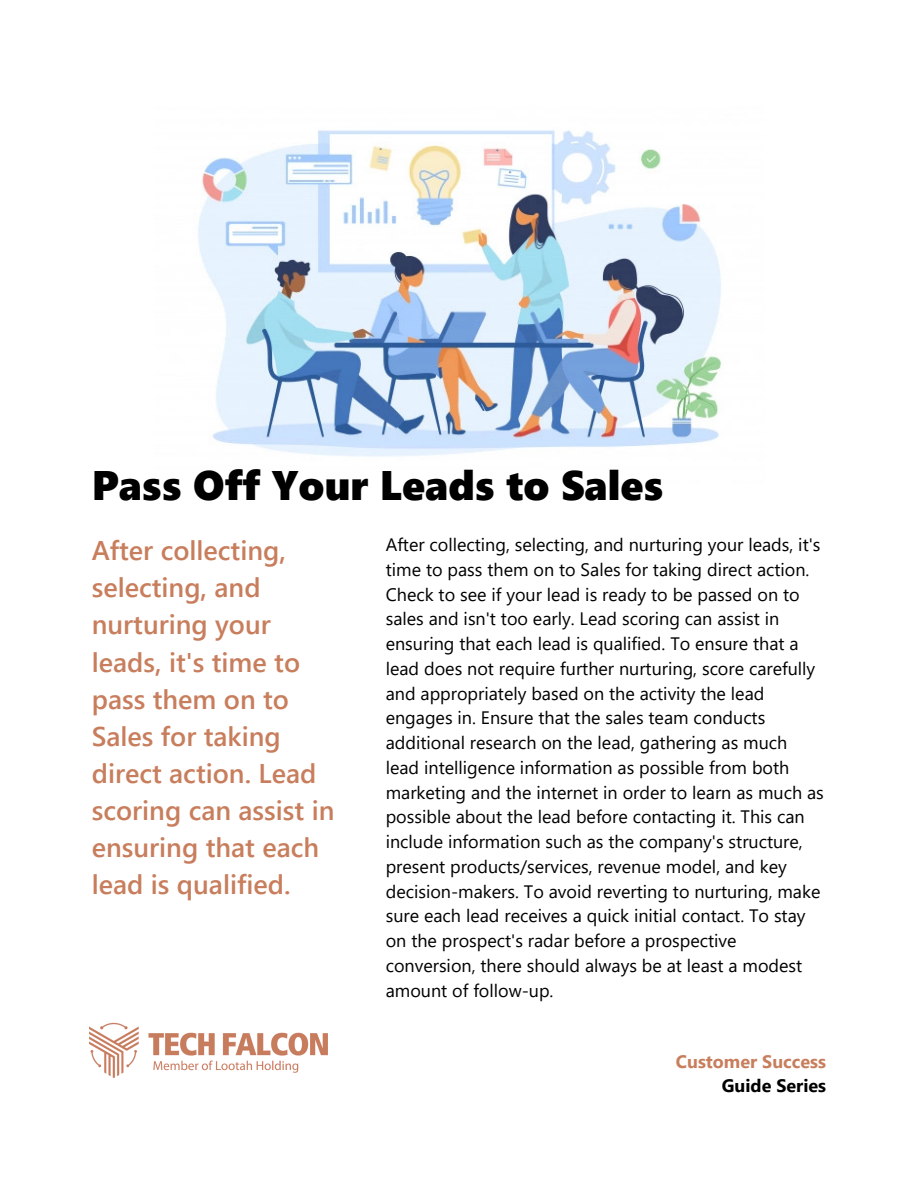
<style>
.page{position:relative;width:918px;height:1188px;background:#fff}
.page>*{position:absolute;margin:0;border:0;box-sizing:border-box;transform-origin:0 0}
.t1{font:41.25px "Segoe UI Black";color:#000}
.t2{font:600 27px/37.2px "Segoe UI";color:#c87e5d}
.t3{font:18px/24.8px "Segoe UI";color:#000}
.t4{font:700 18px/23.7px "Segoe UI";color:#c87e5d;text-align:right}
.s1{color:#000}
</style>
<div class="page">
<img style="left:89px;top:1022px;width:239px;height:56px">
<img style="left:198px;top:130px;width:524px;height:327px">
<p class="t1" style="left:92px;top:456px;width:573px">Pass Off Your Leads to Sales</p>
<p class="t2" style="left:92px;top:530px;width:244px">After collecting, selecting, and nurturing your leads, it's time to pass them on to<br>Sales for taking direct action. Lead scoring can assist in ensuring that each lead is qualified.</p>
<p class="t3" style="left:386px;top:531px;width:440px">After collecting, selecting, and nurturing your leads, it's time to pass them on to Sales for taking direct action.<br>Check to see if your lead is ready to be passed on to sales and isn't too early. Lead scoring can assist in ensuring that each lead is qualified. To ensure that a lead does not require further nurturing, score carefully and appropriately based on the activity the lead engages in. Ensure that the sales team conducts additional research on the lead, gathering as much lead intelligence information as possible from both marketing and the internet in order to learn as much as possible about the lead before contacting it. This can include information such as the company's structure, present products/services, revenue model, and key decision-makers. To avoid reverting to nurturing, make sure each lead receives a quick initial contact. To stay on the prospect's radar before a prospective conversion, there should always be at least a modest amount of follow-up.</p>
<p class="t4" style="left:676px;top:1049px;width:152px">Customer Success<br><span class="s1">Guide Series</span></p>
</div>
